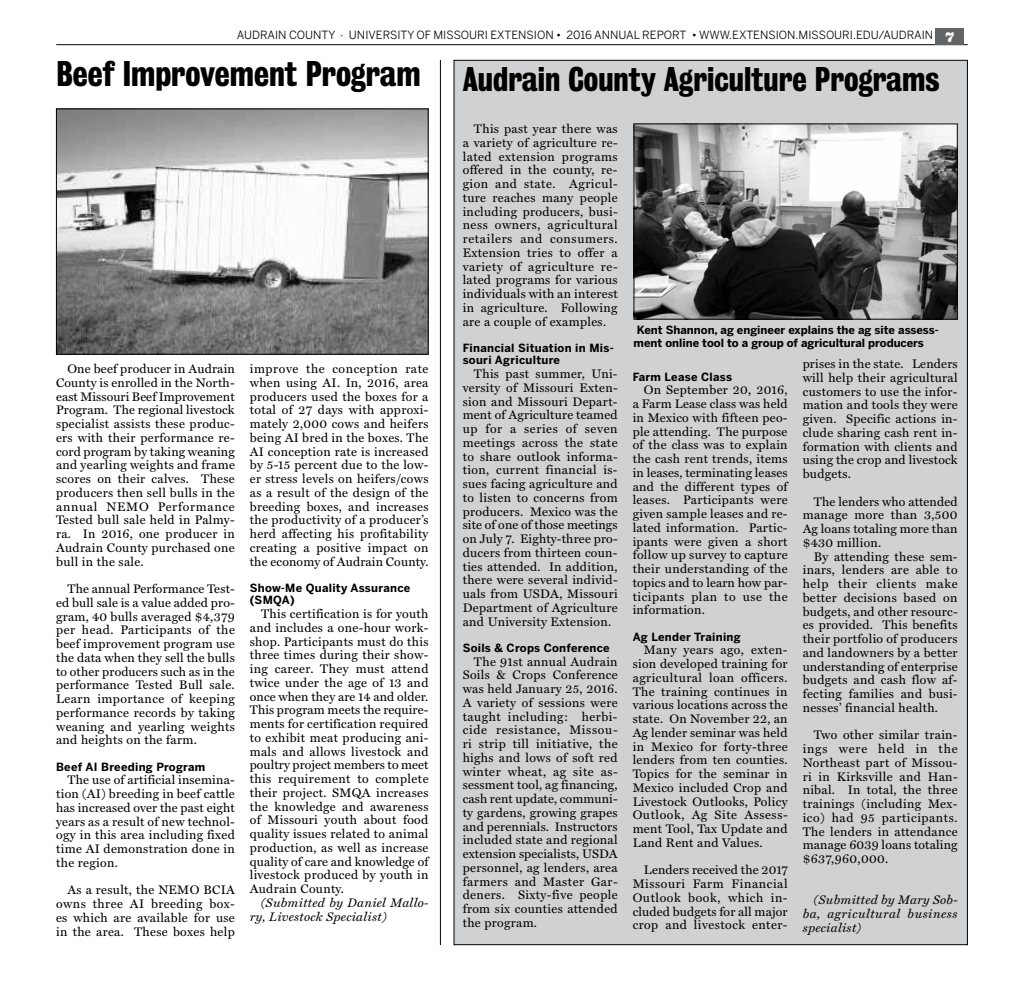
<style>
.page{position:relative;width:1024px;height:990px;background:#fff}
.page>*{position:absolute;margin:0;border:0;box-sizing:border-box;transform-origin:0 0}
.t1{font:700 32.5px "Bureau Grot Cond";color:#000}
.t2{font:700 31.25px "Bureau Grot Cond";color:#000}
.t3{font:12.5px/13.8px "Miller Text";letter-spacing:.025em;color:#000;text-align:justify}
.t4{font:italic 12.5px/13.8px "Miller Text";letter-spacing:.025em;color:#000}
.t5{font:700 11.25px/12.5px "Benton Sans";letter-spacing:.015em;color:#000}
.t6{font:11.25px "Benton Sans";color:#000}
.s1{font-family:"Belizio";font-weight:900;font-size:12.5px;color:#fff}
</style>
<div class="page">
<hr style="left:56px;top:44px;width:912px;height:1px;background:#000">
<div style="left:936px;top:28px;width:28px;height:17px;background:#636466"></div>
<img style="left:58px;top:111px;width:368px;height:242px">
<div style="left:56px;top:109px;width:372px;height:246px;border:1px solid #000"></div>
<hr style="left:440px;top:60px;width:1px;height:885px;background:#000">
<div style="left:454px;top:60px;width:513px;height:885px;background:#cfd1d2"></div>
<img style="left:635px;top:126px;width:320px;height:191px">
<div style="left:633px;top:124px;width:324px;height:195px;border:1px solid #000"></div>
<p class="t6" style="left:237px;top:28px;width:719px">AUDRAIN COUNTY • UNIVERSITY OF MISSOURI EXTENSION • 2016 ANNUAL REPORT • WWW.EXTENSION.MISSOURI.EDU/AUDRAIN <span class="s1">7</span></p>
<h1 class="t1" style="left:56px;top:55px;width:366px">Beef Improvement Program</h1>
<h2 class="t2" style="left:463px;top:61px;width:478px">Audrain County Agriculture Programs</h2>
<p class="t3" style="left:56px;top:362px;width:180px;text-indent:11px">One beef producer in Audrain County is enrolled in the North&shy;east Missouri Beef Improvement Program. The regional livestock specialist assists these produc&shy;ers with their performance re&shy;cord program by taking weaning and yearling weights and frame scores on their calves. These producers then sell bulls in the annual NEMO Performance Tested bull sale held in Palmy&shy;ra. In 2016, one producer in Audrain County purchased one bull in the sale.</p>
<p class="t3" style="left:56px;top:582px;width:180px;text-indent:11px">The annual Performance Test&shy;ed bull sale is a value added pro&shy;gram, 40 bulls averaged $4,379 per head. Participants of the beef improvement program use the data when they sell the bulls to other producers such as in the performance Tested Bull sale.<br>Learn importance of keeping performance records by taking weaning and yearling weights and heights on the farm.</p>
<p class="t5" style="left:56px;top:761px;width:151px">Beef AI Breeding Program</p>
<p class="t3" style="left:56px;top:774px;width:180px;text-indent:11px">The use of artificial insemina&shy;tion (AI) breeding in beef cattle has increased over the past eight years as a result of new technol&shy;ogy in this area including fixed time AI demonstration done in the region.</p>
<p class="t3" style="left:56px;top:884px;width:180px;text-indent:11px">As a result, the NEMO BCIA owns three AI breeding box&shy;es which are available for use in the area. These boxes help</p>
<p class="t3" style="left:250px;top:362px;width:180px">improve the conception rate when using AI. In, 2016, area producers used the boxes for a total of 27 days with approxi&shy;mately 2,000 cows and heifers being AI bred in the boxes. The AI conception rate is increased by 5-15 percent due to the low&shy;er stress levels on heifers/cows as a result of the design of the breeding boxes, and increases the productivity of a producer’s herd affecting his profitability creating a positive impact on the economy of Audrain County.</p>
<p class="t5" style="left:250px;top:582px;width:162px">Show-Me Quality Assurance (SMQA)</p>
<p class="t3" style="left:250px;top:607px;width:180px;text-indent:11px">This certification is for youth and includes a one-hour work&shy;shop. Participants must do this three times during their show&shy;ing career. They must attend twice under the age of 13 and once when they are 14 and older.<br>This program meets the require&shy;ments for certification required to exhibit meat producing ani&shy;mals and allows livestock and poultry project members to meet this requirement to complete their project. SMQA increases the knowledge and awareness of Missouri youth about food quality issues related to animal production, as well as increase quality of care and knowledge of livestock produced by youth in Audrain County.</p>
<p class="t4" style="left:250px;top:896px;width:180px;text-indent:11px">(Submitted by Daniel Mallo&shy;ry, Livestock Specialist)</p>
<p class="t3" style="left:463px;top:122px;width:157px;text-indent:11px">This past year there was a variety of agriculture re&shy;lated extension programs offered in the county, re&shy;gion and state. Agricul&shy;ture reaches many people including producers, busi&shy;ness owners, agricultural retailers and consumers.<br>Extension tries to offer a variety of agriculture re&shy;lated programs for various individuals with an interest in agriculture. Following are a couple of examples.</p>
<p class="t5" style="left:463px;top:342px;width:153px">Financial Situation in Mis&shy;souri Agriculture</p>
<p class="t3" style="left:463px;top:367px;width:156px;text-indent:11px">This past summer, Uni&shy;versity of Missouri Exten&shy;sion and Missouri Depart&shy;ment of Agriculture teamed up for a series of seven meetings across the state to share outlook informa&shy;tion, current financial is&shy;sues facing agriculture and to listen to concerns from producers. Mexico was the site of one of those meetings on July 7. Eighty-three pro&shy;ducers from thirteen coun&shy;ties attended. In addition, there were several individ&shy;uals from USDA, Missouri Department of Agriculture and University Extension.</p>
<p class="t5" style="left:463px;top:642px;width:148px">Soils &amp; Crops Conference</p>
<p class="t3" style="left:463px;top:655px;width:156px;text-indent:11px">The 91st annual Audrain Soils &amp; Crops Conference was held January 25, 2016.<br>A variety of sessions were taught including: herbi&shy;cide resistance, Missou&shy;ri strip till initiative, the highs and lows of soft red winter wheat, ag site as&shy;sessment tool, ag financing, cash rent update, communi&shy;ty gardens, growing grapes and perennials. Instructors included state and regional extension specialists, USDA personnel, ag lenders, area farmers and Master Gar&shy;deners. Sixty-five people from six counties attended the program.</p>
<p class="t5" style="left:633px;top:324px;width:307px">Kent Shannon, ag engineer explains the ag site assess&shy;ment online tool to a group of agricultural producers</p>
<p class="t5" style="left:633px;top:371px;width:101px">Farm Lease Class</p>
<p class="t3" style="left:633px;top:384px;width:156px;text-indent:11px">On September 20, 2016, a Farm Lease class was held in Mexico with fifteen peo&shy;ple attending. The purpose of the class was to explain the cash rent trends, items in leases, terminating leases and the different types of leases. Participants were given sample leases and re&shy;lated information. Partic&shy;ipants were given a short follow up survey to capture their understanding of the topics and to learn how par&shy;ticipants plan to use the information.</p>
<p class="t5" style="left:633px;top:631px;width:110px">Ag Lender Training</p>
<p class="t3" style="left:633px;top:644px;width:156px;text-indent:11px">Many years ago, exten&shy;sion developed training for agricultural loan officers.<br>The training continues in various locations across the state. On November 22, an Ag lender seminar was held in Mexico for forty-three lenders from ten counties.<br>Topics for the seminar in Mexico included Crop and Livestock Outlooks, Policy Outlook, Ag Site Assess&shy;ment Tool, Tax Update and Land Rent and Values.</p>
<p class="t3" style="left:633px;top:864px;width:157px;text-indent:11px">Lenders received the 2017<br>Missouri Farm Financial Outlook book, which in&shy;cluded budgets for all major crop and livestock enter-</p>
<p class="t3" style="left:802px;top:357px;width:157px">prises in the state. Lenders will help their agricultural customers to use the infor&shy;mation and tools they were given. Specific actions in&shy;clude sharing cash rent in&shy;formation with clients and using the crop and livestock budgets.</p>
<p class="t3" style="left:802px;top:495px;width:156px;text-indent:11px">The lenders who attended manage more than 3,500<br>Ag loans totaling more than $430 million.</p>
<p class="t3" style="left:802px;top:550px;width:157px;text-indent:11px">By attending these sem&shy;inars, lenders are able to help their clients make better decisions based on budgets, and other resourc&shy;es provided. This benefits their portfolio of producers and landowners by a better understanding of enterprise budgets and cash flow af&shy;fecting families and busi&shy;nesses’ financial health.</p>
<p class="t3" style="left:802px;top:729px;width:157px;text-indent:11px">Two other similar train&shy;ings were held in the Northeast part of Missou&shy;ri in Kirksville and Han&shy;nibal. In total, the three trainings (including Mex&shy;ico) had 95 participants.<br>The lenders in attendance manage 6039 loans totaling $637,960,000.</p>
<p class="t4" style="left:802px;top:894px;width:156px;text-align:justify;text-indent:11px">(Submitted by Mary Sob&shy;ba, agricultural business specialist)</p>
</div>
